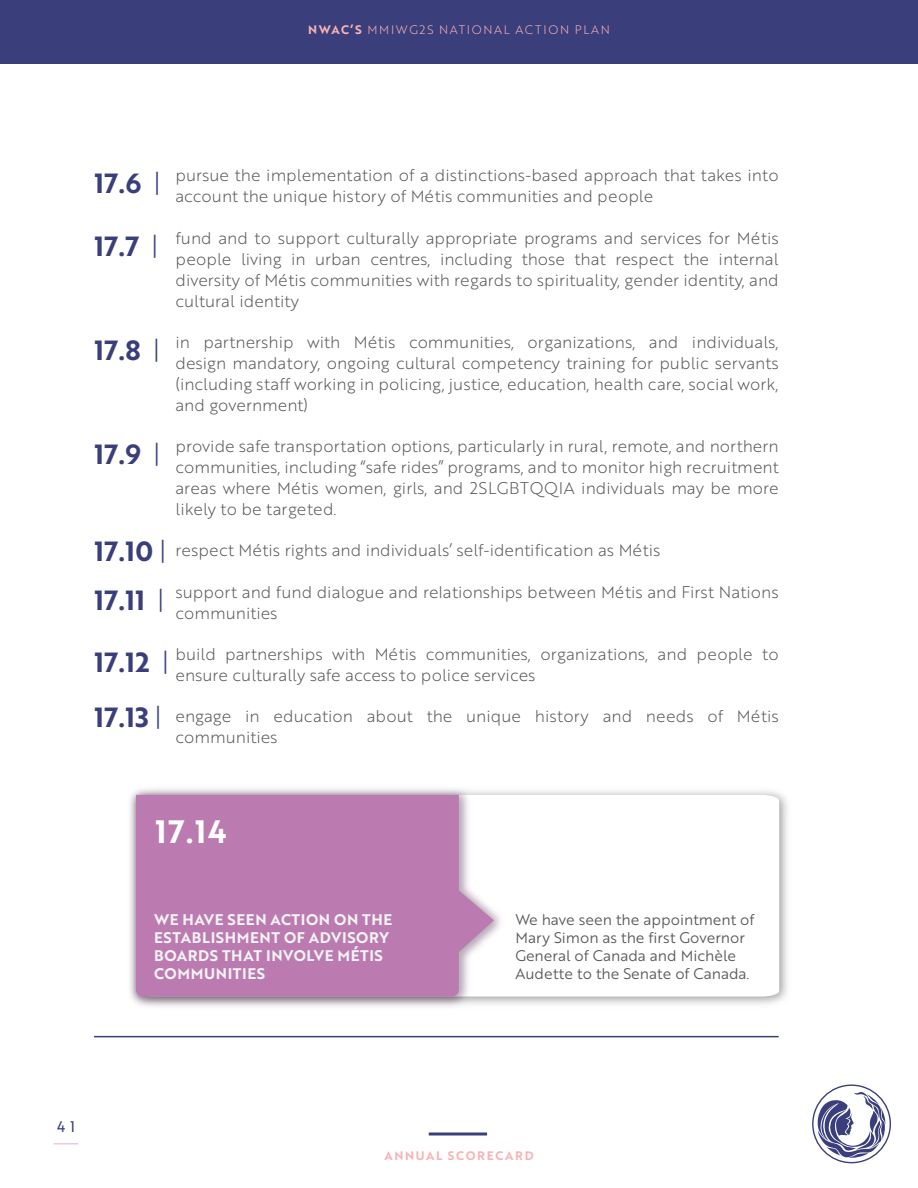
<style>
.page{position:relative;width:918px;height:1188px;background:#fff}
.page>*{position:absolute;margin:0;border:0;box-sizing:border-box;transform-origin:0 0}
.t1{font:31.5px "Brother 1816 Bold";color:#fff}
.t2{font:16.5px/21px "Brother 1816 Light";color:#58595b}
.t3{font:15px/18px "Brother 1816 Book";color:#58595b}
.t4{font:15px/18px "Brother 1816 Bold";letter-spacing:.04em;color:#f2f3f3}
.t5{font:15px "Brother 1816 Regular";color:#3a3f7c}
.t6{font:12px "Brother 1816 Light";letter-spacing:.14em;color:#f8b3b5}
.t7{font:12px "Brother 1816 Bold";letter-spacing:.14em;color:#f8b3b5}
.s1{font-family:"Brother 1816 Bold"}
.s2{font-family:"Brother 1816 Bold";font-size:27px;color:#3a3f7c}
.s3{font-size:27px;color:#3a3f7c}
</style>
<div class="page">
<div style="left:0;top:0;width:918px;height:64px;background:#3a3f7c"></div>
<svg style="left:54px;top:1143px;width:24px;height:1px"></svg>
<svg style="left:818px;top:1092px;width:68px;height:66px"></svg>
<div style="left:812px;top:1085px;width:79px;height:78px;border:1px solid #3a3f7c;border-radius:50%"></div>
<svg style="left:429px;top:1132px;width:58px;height:4px"></svg>
<img style="left:510px;top:791px;width:278px;height:214px">
<svg style="left:510px;top:795px;width:269px;height:202px"></svg>
<img style="left:130px;top:788px;width:380px;height:219px">
<svg style="left:136px;top:795px;width:358px;height:202px;fill:#bb7bb1"></svg>
<hr style="left:94px;top:1036px;width:685px;height:1px;background:#3a3f7c">
<p class="t6" style="left:308px;top:21px;width:303px"><span class="s1">NWAC’S</span> MMIWG2S NATIONAL ACTION PLAN</p>
<p class="t2" style="left:176px;top:164px;width:605px;text-indent:-81px"><span class="s2">17.6</span> <span class="s3">|</span> pursue the implementation of a distinctions-based approach that takes into account the unique history of Métis communities and people</p>
<p class="t2" style="left:176px;top:227px;width:605px;text-align:justify;text-indent:-81px"><span class="s2">17.7</span> <span class="s3">|</span> fund and to support culturally appropriate programs and services for Métis people living in urban centres, including those that respect the internal diversity of Métis communities with regards to spirituality, gender identity, and cultural identity</p>
<p class="t2" style="left:176px;top:331px;width:605px;text-align:justify;text-indent:-81px"><span class="s2">17.8</span> <span class="s3">|</span> in partnership with Métis communities, organizations, and individuals, design mandatory, ongoing cultural competency training for public servants (including staff working in policing, justice, education, health care, social work, and government)</p>
<p class="t2" style="left:176px;top:435px;width:605px;text-align:justify;text-indent:-81px"><span class="s2">17.9</span> <span class="s3">|</span> provide safe transportation options, particularly in rural, remote, and northern communities, including “safe rides” programs, and to monitor high recruitment areas where Métis women, girls, and 2SLGBTQQIA individuals may be more likely to be targeted.</p>
<p class="t2" style="left:94px;top:539px;width:567px"><span class="s2">17.10</span> <span class="s3">|</span> respect Métis rights and individuals’ self-identification as Métis</p>
<p class="t2" style="left:176px;top:581px;width:605px;text-indent:-81px"><span class="s2">17.11</span> <span class="s3">|</span> support and fund dialogue and relationships between Métis and First Nations communities</p>
<p class="t2" style="left:176px;top:643px;width:605px;text-indent:-81px"><span class="s2">17.12</span> <span class="s3">|</span> build partnerships with Métis communities, organizations, and people to ensure culturally safe access to police services</p>
<p class="t2" style="left:176px;top:705px;width:605px;text-indent:-81px"><span class="s2">17.13</span> <span class="s3">|</span> engage in education about the unique history and needs of Métis communities</p>
<h1 class="t1" style="left:156px;top:808px;width:73px">17.14</h1>
<p class="t4" style="left:154px;top:911px;width:240px">WE HAVE SEEN ACTION ON THE<br>ESTABLISHMENT OF ADVISORY<br>BOARDS THAT INVOLVE MÉTIS<br>COMMUNITIES</p>
<p class="t3" style="left:515px;top:910px;width:241px">We have seen the appointment of<br>Mary Simon as the first Governor<br>General of Canada and Michèle<br>Audette to the Senate of Canada.</p>
<p class="t5" style="left:57px;top:1116px;width:20px">4 1</p>
<p class="t7" style="left:384px;top:1146px;width:151px">ANNUAL SCORECARD</p>
</div>
